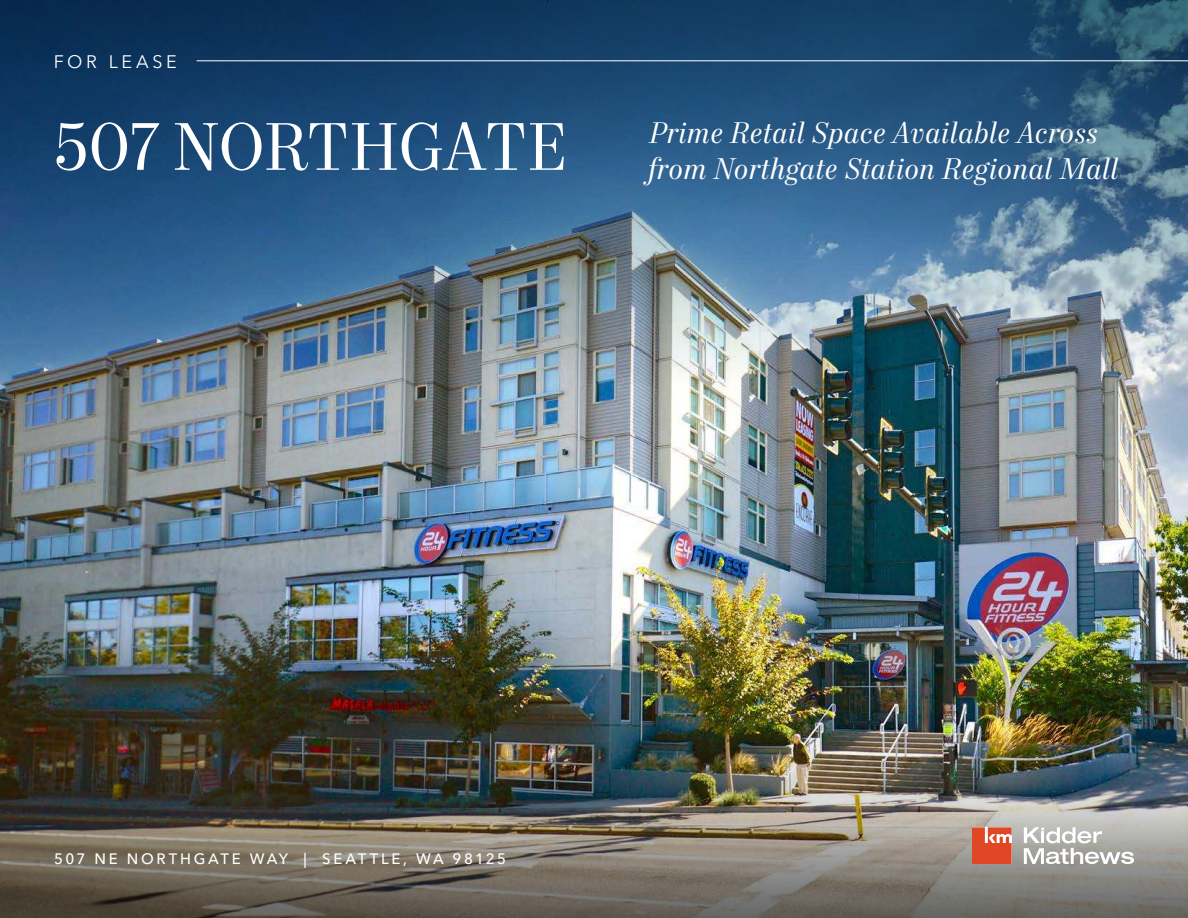
<style>
.page{position:relative;width:1188px;height:918px;background:#fff}
.page>*{position:absolute;margin:0;border:0;box-sizing:border-box;transform-origin:0 0}
.Headline_-_Level_1{font:67.5px "Mort Modern 08";letter-spacing:-.02em;color:#fff}
.Callout_Text_-_Itali{font:italic 30px/36px "Mort Modern 08";letter-spacing:.005em;color:#fff}
.Section_Identifier{font:18px "Avenir Next LT Pro";letter-spacing:.2em;color:#fff}
.Property_Address_-_W{font:500 15px "Avenir Next LT Pro";letter-spacing:.18em;color:#fff}
</style>
<div class="page">
<img style="left:0;top:0;width:1188px;height:918px">
<svg style="left:1024px;top:827px;width:110px;height:37px"></svg>
<svg style="left:972px;top:827px;width:40px;height:37px"></svg>
<hr style="left:197px;top:60px;width:991px;height:1px;background:#fff">
<p class="Section_Identifier" style="left:54px;top:51px;width:125px">FOR LEASE</p>
<p class="Headline_-_Level_1" style="left:54px;top:107px;width:515px">507 NORTHGATE</p>
<p class="Callout_Text_-_Itali" style="left:648px;top:116px;width:472px">Prime Retail Space Available Across from Northgate Station Regional Mall</p>
<p class="Property_Address_-_W" style="left:54px;top:850px;width:454px">507 NE NORTHGATE WAY | SEATTLE, WA 98125</p>
</div>
